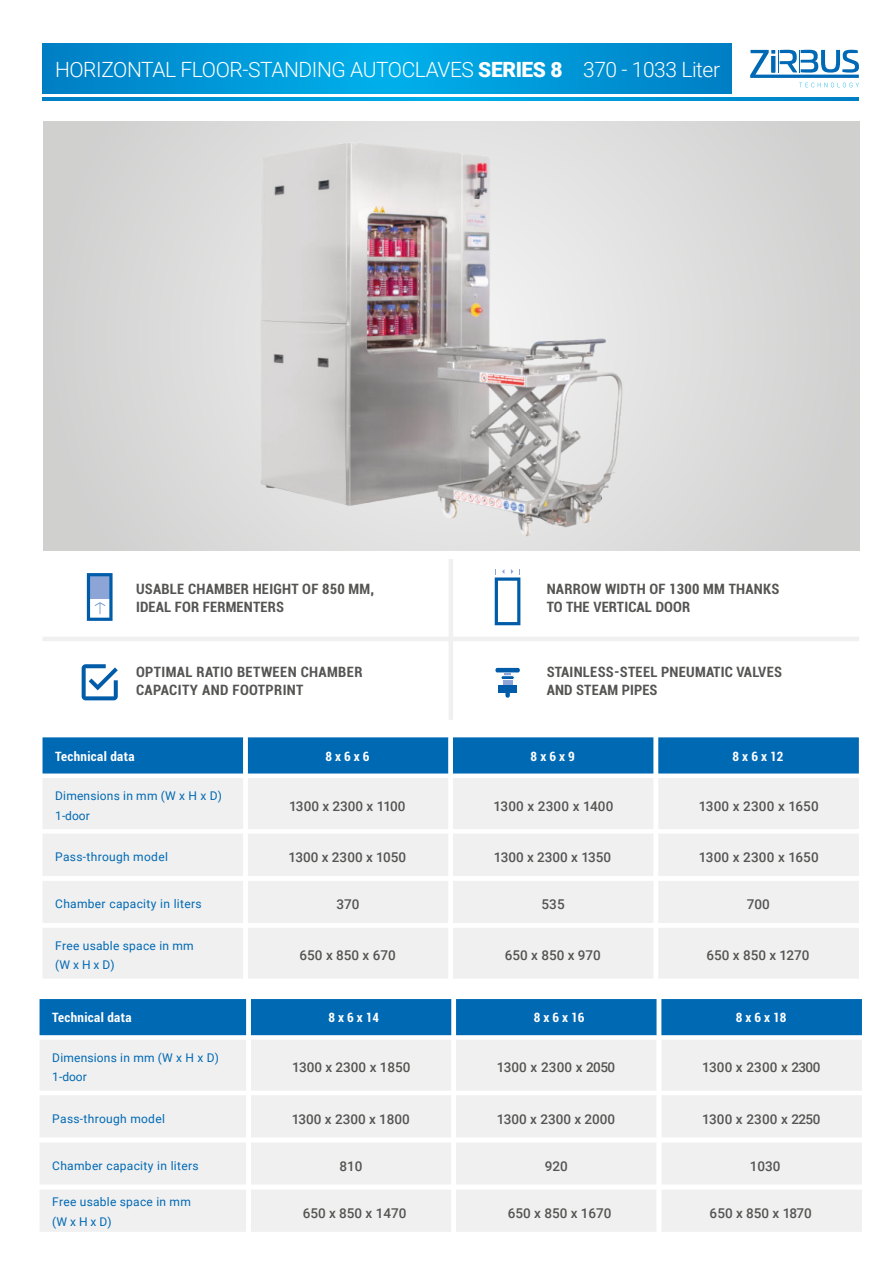
<style>
.page{position:relative;width:893px;height:1263px;background:#fff}
.page>*{position:absolute;margin:0;border:0;box-sizing:border-box;transform-origin:0 0}
.t1{font:300 21px "Roboto";letter-spacing:-.02em;color:#fff}
.t2{font:700 condensed 15px/18px "Roboto";letter-spacing:.015em;color:#545453}
.t3{font:500 13.5px "Roboto";color:#545453}
.t4{font:700 condensed 13.5px "Roboto";letter-spacing:.025em;color:#fff}
.t5{font:12px/19.5px "Roboto";letter-spacing:.025em;color:#0069b4}
.s1{font-weight:900}
</style>
<div class="page">
<svg style="left:43px;top:44px;width:688px;height:50px;background:#0097d7"></svg>
<svg style="left:43px;top:559px;width:816px;height:161px"></svg>
<svg style="left:43px;top:737px;width:816px;height:37px;background:#0a6fb7"></svg>
<svg style="left:43px;top:778px;width:816px;height:200px;fill:#f0f0f0"></svg>
<svg style="left:87px;top:573px;width:26px;height:48px"></svg>
<svg style="left:82px;top:664px;width:36px;height:36px"></svg>
<svg style="left:495px;top:569px;width:25px;height:56px"></svg>
<div style="left:503px;top:679px;width:10px;height:6px;background:#8ca5d6"></div>
<div style="left:499px;top:685px;width:18px;height:8px;background:#005ca9"></div>
<hr style="left:495px;top:668px;width:25px;height:4px;background:#005ca9;border-radius:2px">
<svg style="left:501px;top:673px;width:13px;height:5px"></svg>
<div style="left:501px;top:675px;width:14px;height:5px;border:1px solid #fff;border-radius:2px"></div>
<div style="left:505px;top:688px;width:5px;height:10px;background:#005ca9;border-radius:2px"></div>
<svg style="left:43px;top:98px;width:816px;height:2px;background:#0097d7"></svg>
<svg style="left:750px;top:50px;width:109px;height:37px"></svg>
<div style="left:43px;top:121px;width:816px;height:430px;background:#d7d7d7"></div>
<img style="left:225px;top:127px;width:411px;height:424px">
<svg style="left:40px;top:999px;width:822px;height:37px;background:#0a6fb6"></svg>
<svg style="left:40px;top:1040px;width:822px;height:192px;fill:#f0f0f0"></svg>
<h1 class="t1" style="left:55px;top:62px;width:667px">HORIZONTAL FLOOR-STANDING AUTOCLAVES <span class="s1">SERIES 8</span> 370 - 1033 Liter</h1>
<p class="t2" style="left:136px;top:581px;width:240px">USABLE CHAMBER HEIGHT OF 850 MM,<br>IDEAL FOR FERMENTERS</p>
<p class="t2" style="left:547px;top:581px;width:234px">NARROW WIDTH OF 1300 MM THANKS<br>TO THE VERTICAL DOOR</p>
<p class="t2" style="left:136px;top:664px;width:228px">OPTIMAL RATIO BETWEEN CHAMBER<br>CAPACITY AND FOOTPRINT</p>
<p class="t2" style="left:547px;top:664px;width:237px">STAINLESS-STEEL PNEUMATIC VALVES<br>AND STEAM PIPES</p>
<p class="t4" style="left:55px;top:750px;width:81px">Technical data</p>
<p class="t4" style="left:325px;top:750px;width:46px">8x6x6</p>
<p class="t4" style="left:531px;top:750px;width:46px">8x6x9</p>
<p class="t4" style="left:733px;top:750px;width:52px">8x6x12</p>
<p class="t5" style="left:55px;top:787px;width:168px">Dimensions in mm (W x H x D)<br>1-door</p>
<p class="t3" style="left:289px;top:800px;width:118px">1300 x 2300 x 1100</p>
<p class="t3" style="left:494px;top:800px;width:121px">1300 x 2300 x 1400</p>
<p class="t3" style="left:699px;top:800px;width:121px">1300 x 2300 x 1650</p>
<p class="t5" style="left:55px;top:848px;width:114px">Pass-through model</p>
<p class="t3" style="left:289px;top:852px;width:119px">1300 x 2300 x 1050</p>
<p class="t3" style="left:494px;top:852px;width:119px">1300 x 2300 x 1350</p>
<p class="t3" style="left:699px;top:852px;width:121px">1300 x 2300 x 1650</p>
<p class="t5" style="left:55px;top:895px;width:148px">Chamber capacity in liters</p>
<p class="t3" style="left:336px;top:899px;width:25px">370</p>
<p class="t3" style="left:542px;top:899px;width:25px">535</p>
<p class="t3" style="left:747px;top:899px;width:25px">700</p>
<p class="t5" style="left:55px;top:937px;width:140px">Free usable space in mm (WxHxD)</p>
<p class="t3" style="left:300px;top:950px;width:98px">650 x 850 x 670</p>
<p class="t3" style="left:505px;top:950px;width:98px">650 x 850 x 970</p>
<p class="t3" style="left:707px;top:950px;width:104px">650 x 850 x 1270</p>
<p class="t4" style="left:52px;top:1012px;width:81px">Technical data</p>
<p class="t4" style="left:328px;top:1012px;width:52px">8x6x14</p>
<p class="t4" style="left:534px;top:1012px;width:52px">8x6x16</p>
<p class="t4" style="left:736px;top:1012px;width:52px">8x6x18</p>
<p class="t5" style="left:52px;top:1049px;width:168px">Dimensions in mm (W x H x D)<br>1-door</p>
<p class="t3" style="left:292px;top:1062px;width:120px">1300 x 2300 x 1850</p>
<p class="t3" style="left:497px;top:1062px;width:120px">1300 x 2300 x 2050</p>
<p class="t3" style="left:702px;top:1062px;width:120px">1300 x 2300 x 2300</p>
<p class="t5" style="left:52px;top:1110px;width:114px">Pass-through model</p>
<p class="t3" style="left:292px;top:1113px;width:120px">1300 x 2300 x 1800</p>
<p class="t3" style="left:497px;top:1113px;width:120px">1300 x 2300 x 2000</p>
<p class="t3" style="left:702px;top:1113px;width:120px">1300 x 2300 x 2250</p>
<p class="t5" style="left:52px;top:1157px;width:148px">Chamber capacity in liters</p>
<p class="t3" style="left:340px;top:1160px;width:25px">810</p>
<p class="t3" style="left:545px;top:1160px;width:25px">920</p>
<p class="t3" style="left:750px;top:1160px;width:32px">1030</p>
<p class="t5" style="left:52px;top:1193px;width:140px">Free usable space in mm (WxHxD)</p>
<p class="t3" style="left:303px;top:1207px;width:105px">650 x 850 x 1470</p>
<p class="t3" style="left:508px;top:1207px;width:105px">650 x 850 x 1670</p>
<p class="t3" style="left:710px;top:1207px;width:104px">650 x 850 x 1870</p>
</div>
